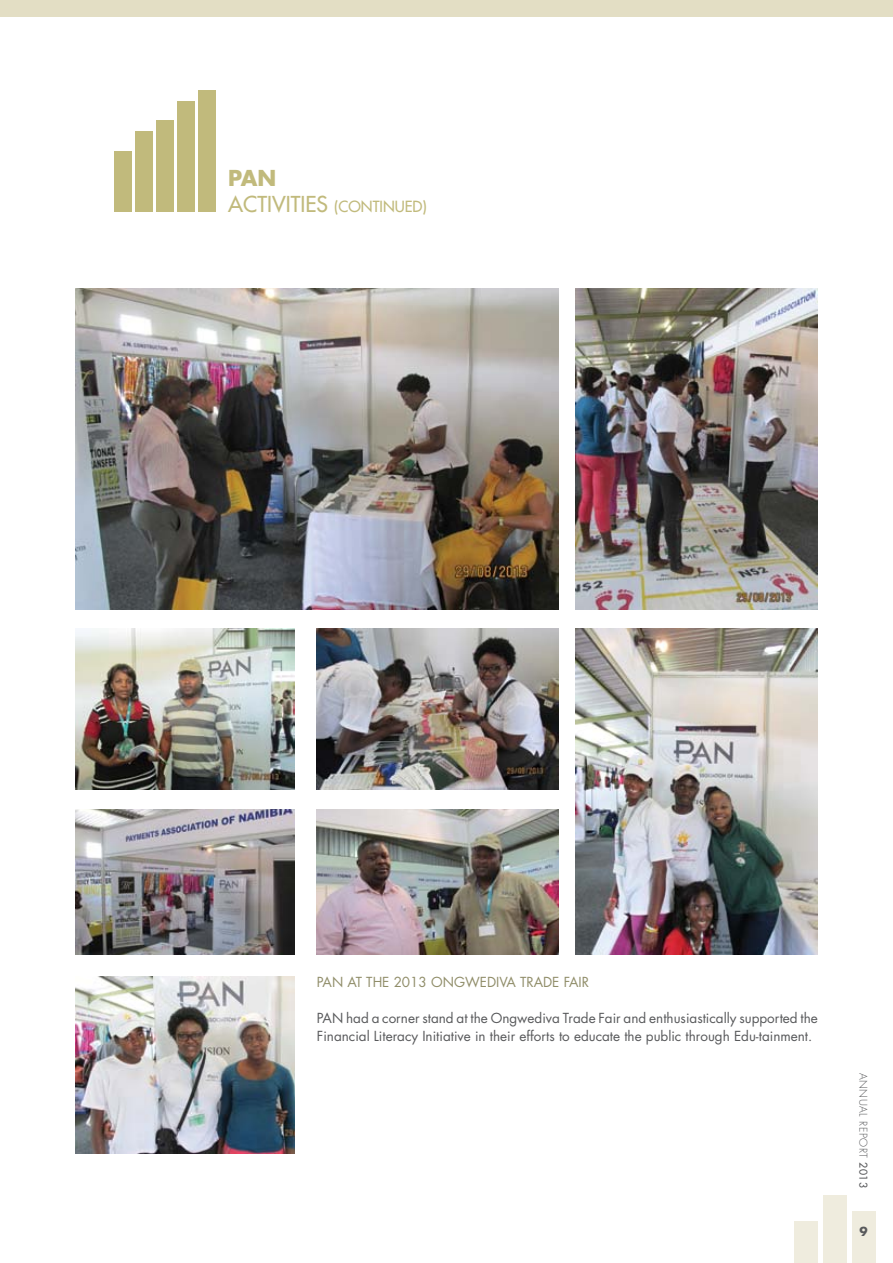
<style>
.page{position:relative;width:893px;height:1263px;background:#fff}
.page>*{position:absolute;margin:0;border:0;box-sizing:border-box;transform-origin:0 0}
.t1{font:700 21.3px "Futura";color:#c1ba7c}
.t2{font:15px "Futura";color:#c1ba7c}
.t3{font:13.5px/18px "Futura";color:#58595b}
.t4{font:13.5px "Futura";color:#908d69}
.t5{font:700 12px "Futura";color:#58595b}
.t6{font:300 10.5px "Futura";letter-spacing:.05em;color:#58595b}
.s1{font-size:21.3px}
.s2{font-weight:400}
</style>
<div class="page">
<div style="left:114px;top:151px;width:17px;height:61px;background:#c1ba7c"></div>
<div style="left:136px;top:131px;width:17px;height:81px;background:#c1ba7c"></div>
<div style="left:156px;top:120px;width:18px;height:92px;background:#c1ba7c"></div>
<div style="left:178px;top:102px;width:17px;height:110px;background:#c1ba7c"></div>
<div style="left:198px;top:90px;width:18px;height:122px;background:#c1ba7c"></div>
<img style="left:76px;top:809px;width:218px;height:146px">
<img style="left:76px;top:628px;width:218px;height:161px">
<img style="left:575px;top:289px;width:242px;height:321px">
<img style="left:317px;top:628px;width:241px;height:161px">
<img style="left:76px;top:976px;width:218px;height:178px">
<img style="left:575px;top:628px;width:242px;height:327px">
<img style="left:76px;top:288px;width:482px;height:322px">
<img style="left:317px;top:809px;width:241px;height:146px">
<div style="left:0;top:0;width:893px;height:17px;background:#e3dec4"></div>
<div style="left:794px;top:1221px;width:24px;height:42px;background:#efecde"></div>
<div style="left:823px;top:1195px;width:24px;height:68px;background:#efecde"></div>
<div style="left:852px;top:1211px;width:23px;height:52px;background:#efecde"></div>
<h1 class="t1" style="left:228px;top:163px;width:50px">PAN</h1>
<p class="t2" style="left:228px;top:197px;width:200px"><span class="s1">ACTIVITIES</span> (CONTINUED)</p>
<p class="t4" style="left:317px;top:973px;width:274px">PAN AT THE 2013 ONGWEDIVA TRADE FAIR</p>
<p class="t3" style="left:317px;top:1009px;width:502px">PAN had a corner stand at the Ongwediva Trade Fair and enthusiastically supported the<br>Financial Literacy Initiative in their efforts to educate the public through Edu-tainment.</p>
<p class="t6" style="left:870px;top:1073px;width:117px;rotate:90deg">ANNUAL REPORT <span class="s2">2013</span></p>
<p class="t5" style="left:859px;top:1223px;width:10px">9</p>
</div>
